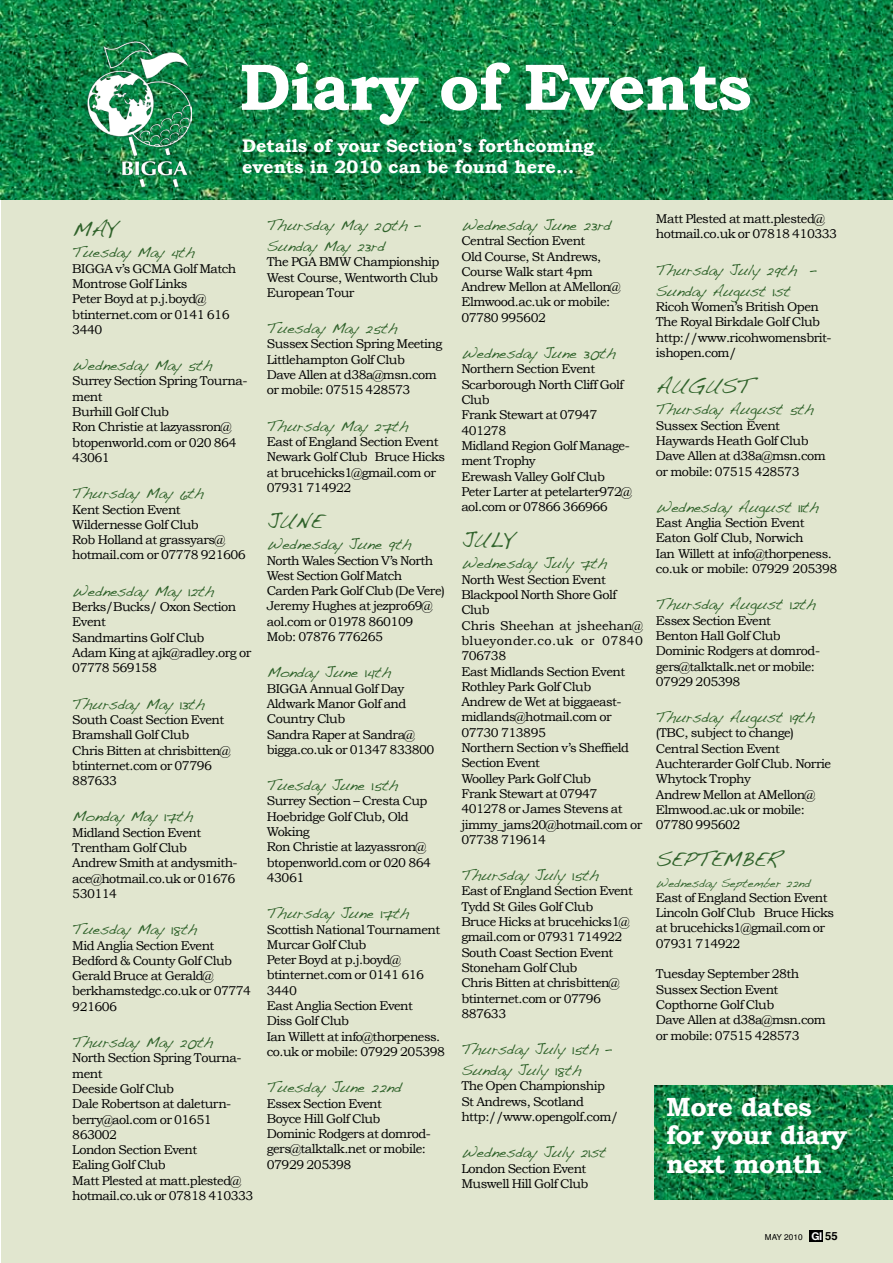
<style>
.page{position:relative;width:893px;height:1263px;background:#fff}
.page>*{position:absolute;margin:0;border:0;box-sizing:border-box;transform-origin:0 0}
.t1{font:700 66px "Bookman Old Style";letter-spacing:-.02em;color:#fff}
.t2{font:700 26.25px/28.5px "Bookman Old Style";letter-spacing:-.02em;color:#fff}
.t3{font:21px "Handwriting Dakota";letter-spacing:-.01em;color:#2f622a}
.t4{font:700 18px/21.6px "Bookman Old Style";color:#fff}
.t5{font:15px/21px "Handwriting Dakota";letter-spacing:-.01em;color:#2f622a}
.t6{font:12.75px/15.3px "Bookman Old Style";letter-spacing:-.04em;color:#000}
.t7{font:12px "Handwriting Dakota";letter-spacing:-.01em;color:#2f622a}
.t8{font:8.25px "Helvetica";color:#000}
.s1{font-family:"Helvetica Neue";font-weight:700;font-size:10.8px;color:#fff}
.s2{font-weight:700;font-size:11.25px}
</style>
<div class="page">
<div style="left:1px;top:0;width:892px;height:1263px;background:#e1e6cf"></div>
<img style="left:0;top:0;width:893px;height:200px">
<img style="left:655px;top:1086px;width:238px;height:113px">
<img style="left:87px;top:41px;width:104px;height:148px">
<div style="left:809px;top:1230px;width:14px;height:11px;background:#000"></div>
<h1 class="t1" style="left:239px;top:48px;width:514px">Diary of Events</h1>
<h3 class="t4" style="left:242px;top:135px;width:353px">Details of your Section’s forthcoming events in 2010 can be found here...</h3>
<h3 class="t3" style="left:72px;top:217px;width:46px">MAY</h3>
<p class="t5" style="left:72px;top:242px;width:124px">Tuesday May 4th</p>
<p class="t6" style="left:72px;top:261px;width:166px">BIGGA v’s GCMA Golf Match<br>Montrose Golf Links<br>Peter Boyd at p.j.boyd@ btinternet.com or 0141 616<br>3440</p>
<p class="t5" style="left:72px;top:354px;width:142px">Wednesday May 5th</p>
<p class="t6" style="left:72px;top:373px;width:177px">Surrey Section Spring Tourna&shy;ment<br>Burhill Golf Club<br>Ron Christie at lazyassron@ btopenworld.com or 020 864<br>43061</p>
<p class="t5" style="left:72px;top:483px;width:133px">Thursday May 6th</p>
<p class="t6" style="left:72px;top:502px;width:175px">Kent Section Event<br>Wildernesse Golf Club<br>Rob Holland at grassyars@ hotmail.com or 07778 921606</p>
<p class="t5" style="left:72px;top:580px;width:143px">Wednesday May 12th</p>
<p class="t6" style="left:72px;top:599px;width:181px">Berks/Bucks/ Oxon Section<br>Event<br>Sandmartins Golf Club<br>Adam King at ajk@radley.org or<br>07778 569158</p>
<p class="t5" style="left:72px;top:693px;width:134px">Thursday May 13th</p>
<p class="t6" style="left:72px;top:712px;width:160px">South Coast Section Event<br>Bramshall Golf Club<br>Chris Bitten at chrisbitten@ btinternet.com or 07796<br>887633</p>
<p class="t5" style="left:72px;top:806px;width:122px">Monday May 17th</p>
<p class="t6" style="left:72px;top:825px;width:167px">Midland Section Event<br>Trentham Golf Club<br>Andrew Smith at andysmith&shy;ace@hotmail.co.uk or 01676<br>530114</p>
<p class="t5" style="left:72px;top:918px;width:126px">Tuesday May 18th</p>
<p class="t6" style="left:72px;top:937px;width:180px">Mid Anglia Section Event<br>Bedford &amp; County Golf Club<br>Gerald Bruce at Gerald@ berkhamstedgc.co.uk or 07774<br>921606</p>
<p class="t5" style="left:72px;top:1031px;width:142px">Thursday May 20th</p>
<p class="t6" style="left:72px;top:1050px;width:183px">North Section Spring Tourna&shy;ment<br>Deeside Golf Club<br>Dale Robertson at daleturn&shy;berry@aol.com or 01651<br>863002<br>London Section Event<br>Ealing Golf Club<br>Matt Plested at matt.plested@ hotmail.co.uk or 07818 410333</p>
<p class="t5" style="left:267px;top:214px;width:156px">Thursday May 20th –<br>Sunday May 23rd</p>
<p class="t6" style="left:267px;top:254px;width:174px;text-align:justify">The PGA BMW Championship West Course, Wentworth Club European Tour</p>
<p class="t5" style="left:267px;top:317px;width:132px">Tuesday May 25th</p>
<p class="t6" style="left:267px;top:336px;width:177px">Sussex Section Spring Meeting<br>Littlehampton Golf Club<br>Dave Allen at d38a@msn.com or mobile: 07515 428573</p>
<p class="t5" style="left:267px;top:415px;width:143px">Thursday May 27th</p>
<p class="t6" style="left:267px;top:434px;width:180px">East of England Section Event<br>Newark Golf Club Bruce Hicks at brucehicks1@gmail.com or<br>07931 714922</p>
<h3 class="t3" style="left:267px;top:509px;width:57px">JUNE</h3>
<p class="t5" style="left:267px;top:533px;width:146px">Wednesday June 9th</p>
<p class="t6" style="left:267px;top:552px;width:180px">North Wales Section V’s North<br>West Section Golf Match<br>Carden Park Golf Club (De Vere)<br>Jeremy Hughes at jezpro69@ aol.com or 01978 860109<br>Mob: 07876 776265</p>
<p class="t5" style="left:267px;top:662px;width:126px">Monday June 14th</p>
<p class="t6" style="left:267px;top:681px;width:169px">BIGGA Annual Golf Day<br>Aldwark Manor Golf and<br>Country Club<br>Sandra Raper at Sandra@ bigga.co.uk or 01347 833800</p>
<p class="t5" style="left:267px;top:774px;width:133px">Tuesday June 15th</p>
<p class="t6" style="left:267px;top:793px;width:166px">Surrey Section – Cresta Cup<br>Hoebridge Golf Club, Old<br>Woking<br>Ron Christie at lazyassron@ btopenworld.com or 020 864<br>43061</p>
<p class="t5" style="left:267px;top:902px;width:144px">Thursday June 17th</p>
<p class="t6" style="left:267px;top:921px;width:180px">Scottish National Tournament<br>Murcar Golf Club<br>Peter Boyd at p.j.boyd@ btinternet.com or 0141 616<br>3440<br>East Anglia Section Event<br>Diss Golf Club<br>Ian Willett at info@thorpeness. co.uk or mobile: 07929 205398</p>
<p class="t5" style="left:267px;top:1076px;width:136px">Tuesday June 22nd</p>
<p class="t6" style="left:267px;top:1095px;width:166px">Essex Section Event<br>Boyce Hill Golf Club<br>Dominic Rodgers at domrod&shy;gers@talktalk.net or mobile:<br>07929 205398</p>
<p class="t5" style="left:461px;top:214px;width:151px">Wednesday June 23rd</p>
<p class="t6" style="left:461px;top:233px;width:161px">Central Section Event<br>Old Course, St Andrews,<br>Course Walk start 4pm<br>Andrew Mellon at AMellon@<br>Elmwood.ac.uk or mobile:<br>07780 995602</p>
<p class="t5" style="left:461px;top:342px;width:156px">Wednesday June 30th</p>
<p class="t6" style="left:461px;top:361px;width:172px">Northern Section Event<br>Scarborough North Cliff Golf<br>Club<br>Frank Stewart at 07947<br>401278<br>Midland Region Golf Manage&shy;ment Trophy<br>Erewash Valley Golf Club<br>Peter Larter at petelarter972@ aol.com or 07866 366966</p>
<h3 class="t3" style="left:461px;top:528px;width:54px">JULY</h3>
<p class="t5" style="left:461px;top:553px;width:147px">Wednesday July 7th</p>
<p class="t6" style="left:461px;top:572px;width:183px">North West Section Event<br>Blackpool North Shore Golf<br>Club<br>Chris Sheehan at jsheehan@ blueyonder.co.uk or 07840<br>706738<br>East Midlands Section Event<br>Rothley Park Golf Club<br>Andrew de Wet at biggaeast&shy;midlands@hotmail.com or<br>07730 713895<br>Northern Section v’s Sheffield<br>Section Event<br>Woolley Park Golf Club<br>Frank Stewart at 07947<br>401278 or James Stevens at jimmy_jams20@hotmail.com or<br>07738 719614</p>
<p class="t5" style="left:461px;top:864px;width:139px">Thursday July 15th</p>
<p class="t6" style="left:461px;top:883px;width:173px">East of England Section Event<br>Tydd St Giles Golf Club<br>Bruce Hicks at brucehicks1@ gmail.com or 07931 714922<br>South Coast Section Event<br>Stoneham Golf Club<br>Chris Bitten at chrisbitten@ btinternet.com or 07796<br>887633</p>
<p class="t5" style="left:461px;top:1038px;width:152px">Thursday July 15th –<br>Sunday July 18th</p>
<p class="t6" style="left:461px;top:1078px;width:159px">The Open Championship<br>St Andrews, Scotland http://www.opengolf.com/</p>
<p class="t5" style="left:461px;top:1142px;width:146px">Wednesday July 21st</p>
<p class="t6" style="left:461px;top:1161px;width:129px">London Section Event<br>Muswell Hill Golf Club</p>
<p class="t6" style="left:656px;top:211px;width:183px">Matt Plested at matt.plested@ hotmail.co.uk or 07818 410333</p>
<p class="t5" style="left:656px;top:259px;width:162px">Thursday July 29th –<br>Sunday August 1st</p>
<p class="t6" style="left:656px;top:299px;width:177px">Ricoh Women’s British Open<br>The Royal Birkdale Golf Club http://www.ricohwomensbrit&shy;ishopen.com/</p>
<h3 class="t3" style="left:656px;top:374px;width:97px">AUGUST</h3>
<p class="t5" style="left:656px;top:399px;width:159px">Thursday August 5th</p>
<p class="t6" style="left:656px;top:418px;width:171px">Sussex Section Event<br>Haywards Heath Golf Club<br>Dave Allen at d38a@msn.com or mobile: 07515 428573</p>
<p class="t5" style="left:656px;top:496px;width:164px">Wednesday August 11th</p>
<p class="t6" style="left:656px;top:515px;width:183px">East Anglia Section Event<br>Eaton Golf Club, Norwich<br>Ian Willett at info@thorpeness. co.uk or mobile: 07929 205398</p>
<p class="t5" style="left:656px;top:594px;width:161px">Thursday August 12th</p>
<p class="t6" style="left:656px;top:613px;width:166px">Essex Section Event<br>Benton Hall Golf Club<br>Dominic Rodgers at domrod&shy;gers@talktalk.net or mobile:<br>07929 205398</p>
<p class="t5" style="left:656px;top:706px;width:160px">Thursday August 19th</p>
<p class="t6" style="left:656px;top:725px;width:177px">(TBC, subject to change)<br>Central Section Event<br>Auchterarder Golf Club. Norrie<br>Whytock Trophy<br>Andrew Mellon at AMellon@<br>Elmwood.ac.uk or mobile:<br>07780 995602</p>
<h3 class="t3" style="left:656px;top:846px;width:127px">SEPTEMBER</h3>
<p class="t7" style="left:656px;top:875px;width:156px">Wednesday September 22nd</p>
<p class="t6" style="left:656px;top:890px;width:180px">East of England Section Event<br>Lincoln Golf Club Bruce Hicks at brucehicks1@gmail.com or<br>07931 714922</p>
<p class="t6" style="left:656px;top:966px;width:171px">Tuesday September 28th<br>Sussex Section Event<br>Copthorne Golf Club<br>Dave Allen at d38a@msn.com or mobile: 07515 428573</p>
<h2 class="t2" style="left:666px;top:1092px;width:183px">More dates for your diary next month</h2>
<p class="t8" style="left:765px;top:1231px;width:74px">MAY 2010 <span class="s1">GI</span> <span class="s2">55</span></p>
</div>
